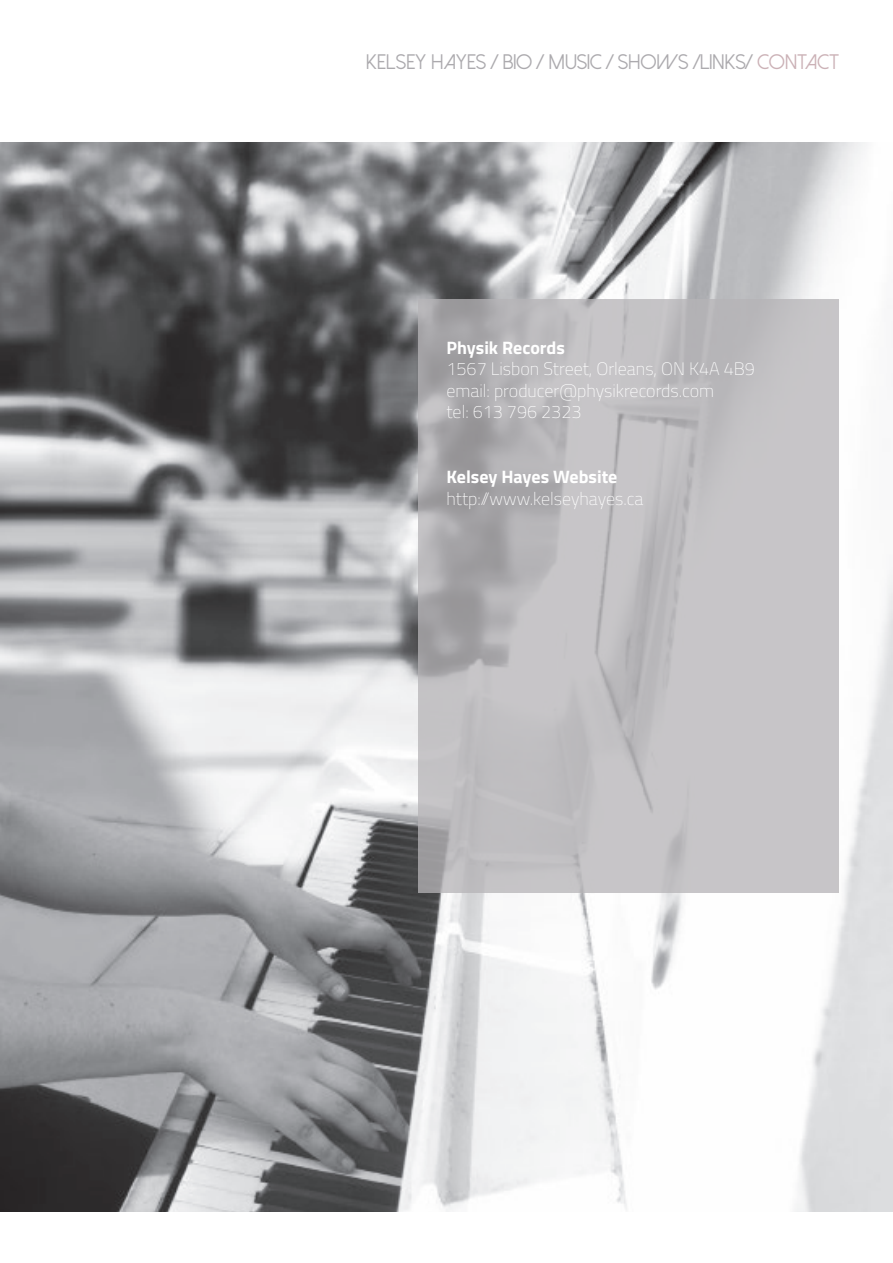
<style>
.page{position:relative;width:893px;height:1263px;background:#fff}
.page>*{position:absolute;margin:0;border:0;box-sizing:border-box;transform-origin:0 0}
.t1{font:21px "Dolce Vita";letter-spacing:.02em;color:#acaaae}
.t2{font:100 18px "Titillium";color:#fff}
.t3{font:700 18px "Titillium";color:#fff}
.s1{color:#cbb1b6}
</style>
<div class="page">
<img style="left:0;top:142px;width:893px;height:1070px">
<svg style="left:419px;top:299px;width:420px;height:593px;fill:#c5c3c6"></svg>
<p class="t1" style="left:366px;top:51px;width:474px">KELSEY HAYES / BIO / MUSIC / SHOWS /LINKS/ <span class="s1">CONTACT</span></p>
<p class="t3" style="left:446px;top:334px;width:120px">Physik Records</p>
<p class="t2" style="left:446px;top:356px;width:310px">1567 Lisbon Street, Orleans, ON K4A 4B9</p>
<p class="t2" style="left:446px;top:378px;width:269px">email: producer@physikrecords.com</p>
<p class="t2" style="left:446px;top:399px;width:136px">tel: 613 796 2323</p>
<p class="t3" style="left:446px;top:463px;width:172px">Kelsey Hayes Website</p>
<p class="t2" style="left:446px;top:486px;width:198px">http://www.kelseyhayes.ca</p>
</div>
